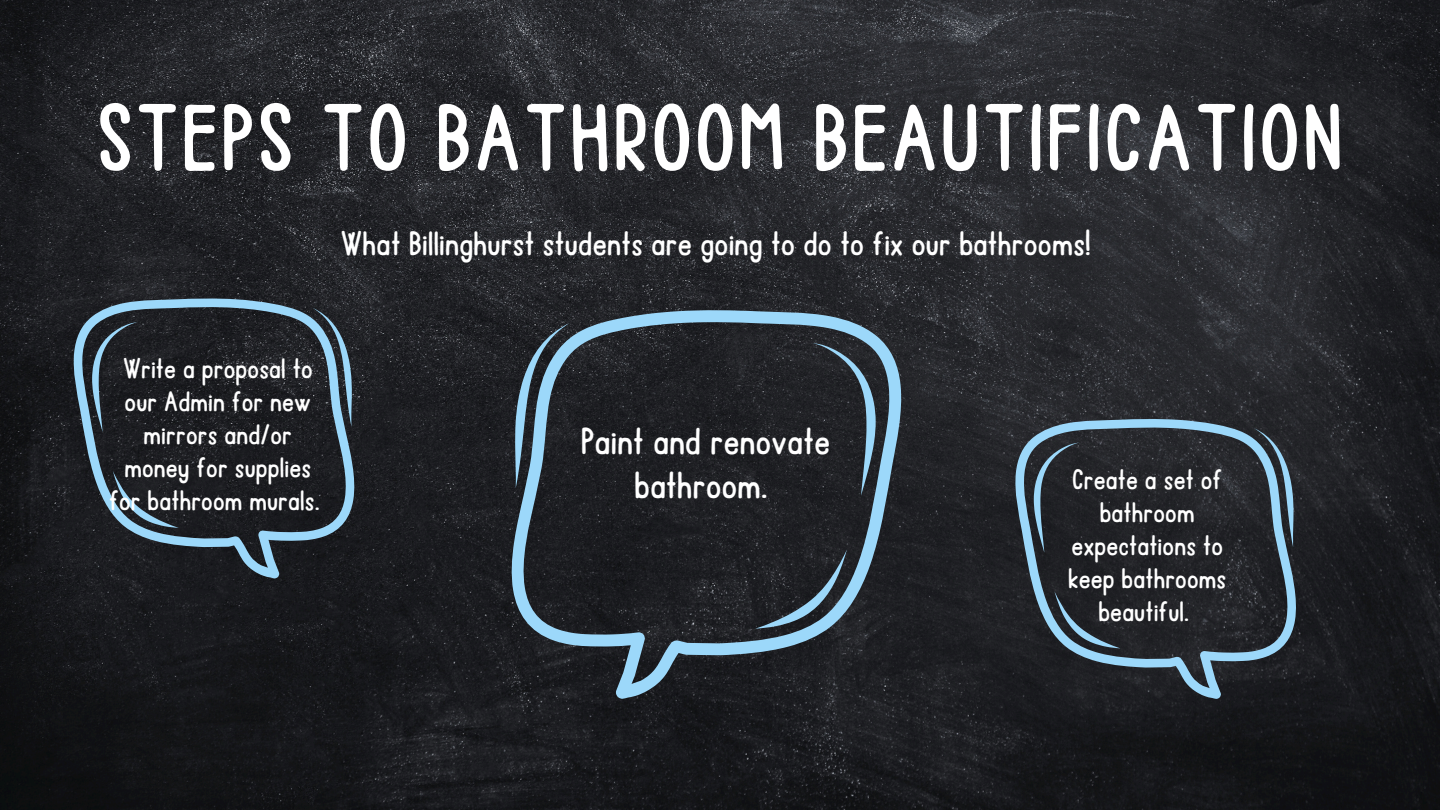
<style>
.page{position:relative;width:1440px;height:810px;background:#fff}
.page>*{position:absolute;margin:0;border:0;box-sizing:border-box;transform-origin:0 0}
.t1{font:100px "Ballpoint";letter-spacing:.05em;color:#fff}
.t2{font:40px/43.5px "Ballpoint";letter-spacing:.025em;color:#fff;text-align:center}
.t3{font:36px "Ballpoint";letter-spacing:.025em;color:#fff}
.t4{font:30px/33px "Ballpoint";letter-spacing:.025em;color:#fff;text-align:center}
</style>
<div class="page">
<img style="left:0;top:0;width:1440px;height:810px">
<svg style="left:72px;top:298px;width:285px;height:280px;background:#2a3138"></svg>
<svg style="left:92px;top:322px;width:46px;height:110px;background:#2b3239"></svg>
<svg style="left:312px;top:308px;width:40px;height:119px;background:#475a68"></svg>
<svg style="left:113px;top:471px;width:66px;height:57px;background:#333e47"></svg>
<svg style="left:508px;top:310px;width:395px;height:389px;background:#2c333a"></svg>
<svg style="left:812px;top:343px;width:64px;height:153px;background:#2f363e"></svg>
<svg style="left:515px;top:323px;width:55px;height:165px;background:#465966"></svg>
<svg style="left:755px;top:549px;width:92px;height:80px;background:#343f48"></svg>
<svg style="left:1014px;top:419px;width:285px;height:280px;background:#2f363d"></svg>
<svg style="left:1034px;top:443px;width:45px;height:110px;background:#2e363d"></svg>
<svg style="left:1254px;top:428px;width:40px;height:119px;background:#495c69"></svg>
<svg style="left:1054px;top:591px;width:66px;height:57px;background:#354049"></svg>
<h2 class="t1" style="left:98px;top:90px;width:1245px">STEPS TO BATHROOM BEAUTIFICATION</h2>
<h1 class="t3" style="left:341px;top:226px;width:751px">What Billinghurst students are going to do to fix our bathrooms!</h1>
<p class="t4" style="left:110px;top:352px;width:211px">Write a proposal to our Admin for new mirrors and/or money for supplies for bathroom murals.</p>
<p class="t2" style="left:581px;top:420px;width:250px">Paint and renovate bathroom.</p>
<p class="t4" style="left:1068px;top:463px;width:159px">Create a set of bathroom expectations to keep bathrooms beautiful.</p>
</div>
